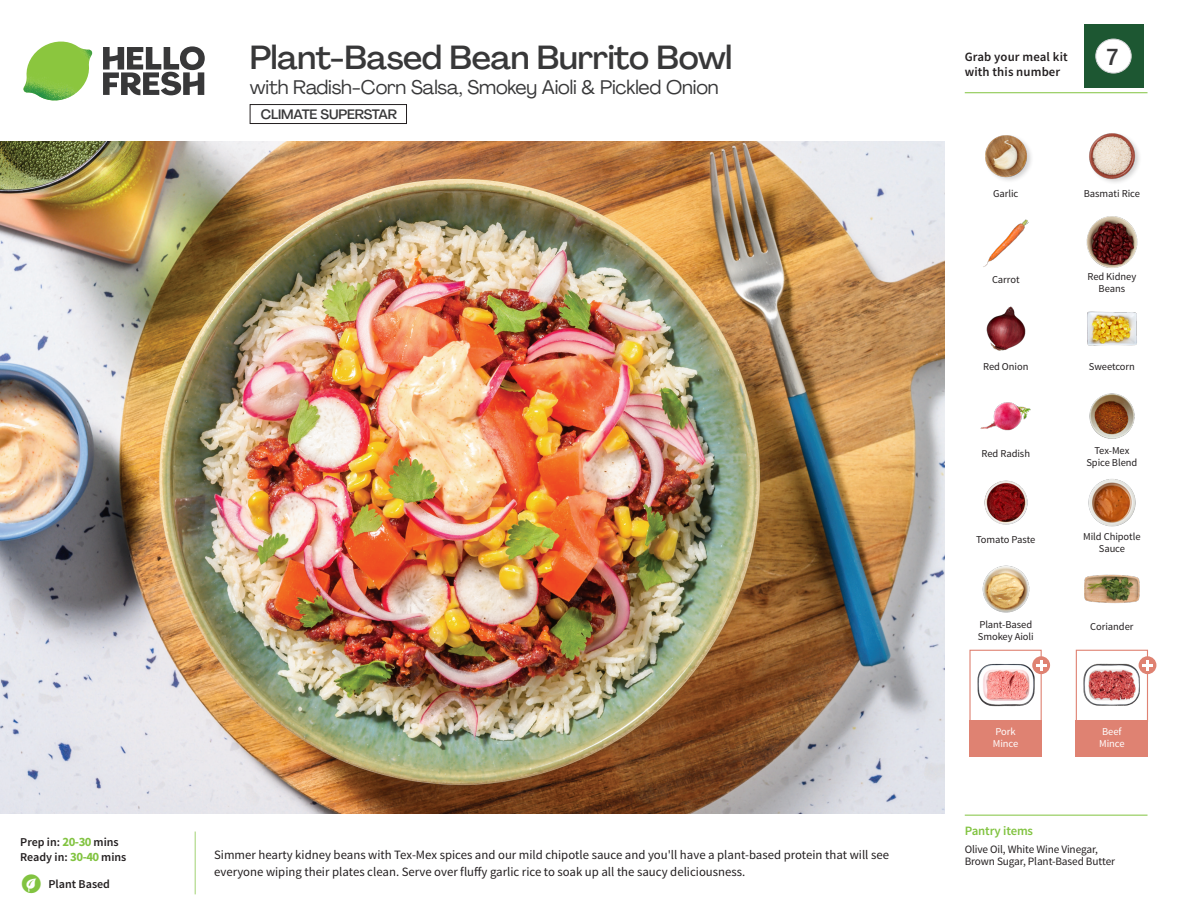
<style>
.page{position:relative;width:1188px;height:918px;background:#fff}
.page>*{position:absolute;margin:0;border:0;box-sizing:border-box;transform-origin:0 0}
._15_Titel_UK{font:500 33px "Agrandir";letter-spacing:-.015em;color:#383839}
._002_Label_Nr{font:500 22.8px "Agrandir";color:#383839;scale:.94 1}
._15_Titel_UK-2{font:19.5px "Agrandir";letter-spacing:-.01em;color:#383839}
.t1{font:500 13.5px "Agrandir";letter-spacing:-.01em;color:#383839}
.Step_6_Text_AU{font:12.75px/16.5px "Source Sans Pro";color:#231f20}
.t2{font:600 12.75px/15px "Source Sans Pro";letter-spacing:.01em;color:#231f20}
._04_Headers_Front{font:600 12.75px "Source Sans Pro";letter-spacing:-.01em;color:#81c340}
._04_Intro{font:600 12px "Source Sans Pro";color:#231f20}
._05_Pantry{font:11.25px/12px "Source Sans Pro";letter-spacing:-.01em;color:#231f20}
._18_FRONT_ingredients{font:10.5px/12px "Source Sans Pro";letter-spacing:-.005em;color:#231f20;text-align:center}
._18_FRONT_ingredients-2{font:10.5px/12px "Source Sans Pro";letter-spacing:-.005em;color:#fff}
.s1{font-weight:700;font-size:12.75px;color:#81c340}
</style>
<div class="page">
<svg style="left:103px;top:46px;width:102px;height:49px"></svg>
<img style="left:23px;top:42px;width:69px;height:59px">
<img style="left:0;top:142px;width:945px;height:672px">
<div style="left:1076px;top:650px;width:72px;height:72px;border:1px solid #df8272"></div>
<div style="left:1076px;top:720px;width:72px;height:36px;background:#df8272"></div>
<div style="left:969px;top:720px;width:73px;height:36px;background:#df8272"></div>
<img style="left:1084px;top:663px;width:55px;height:43px">
<div style="left:969px;top:650px;width:73px;height:72px;border:1px solid #df8272"></div>
<img style="left:977px;top:663px;width:57px;height:44px">
<div style="left:1032px;top:656px;width:18px;height:18px;background:#df8272;border-radius:50%"></div>
<svg style="left:1036px;top:660px;width:10px;height:11px"></svg>
<div style="left:1139px;top:656px;width:17px;height:18px;background:#df8272;border-radius:50%"></div>
<svg style="left:1142px;top:660px;width:11px;height:11px"></svg>
<img style="left:1087px;top:311px;width:50px;height:35px">
<img style="left:1089px;top:393px;width:46px;height:46px">
<img style="left:980px;top:402px;width:51px;height:29px">
<img style="left:1088px;top:479px;width:48px;height:48px">
<img style="left:1084px;top:574px;width:56px;height:30px">
<img style="left:982px;top:565px;width:48px;height:48px">
<img style="left:986px;top:306px;width:40px;height:45px">
<img style="left:983px;top:219px;width:46px;height:48px">
<img style="left:1086px;top:216px;width:52px;height:52px">
<img style="left:985px;top:135px;width:46px;height:46px">
<div style="left:1088px;top:132px;width:54px;height:54px;background:#231f20;opacity:.2"></div>
<img style="left:1088px;top:132px;width:49px;height:49px">
<img style="left:984px;top:480px;width:44px;height:45px">
<hr style="left:965px;top:815px;width:183px;height:1px;background:#81c340">
<hr style="left:965px;top:92px;width:183px;height:1px;background:#81c340">
<div style="left:1084px;top:24px;width:59px;height:64px;background:#1d5732"></div>
<div style="left:1096px;top:39px;width:35px;height:34px;background:#fff;border-radius:50%"></div>
<div style="left:1096px;top:39px;width:35px;height:34px;border:1px solid #d1d2d4;border-radius:50%"></div>
<div style="left:250px;top:104px;width:157px;height:20px;border:1px solid #231f20"></div>
<p class="_04_Intro" style="left:20px;top:835px;width:100px">Prep in: <span class="s1">20-30</span> mins</p>
<p class="_04_Intro" style="left:20px;top:850px;width:108px">Ready in: <span class="s1">30-40</span> mins</p>
<p class="_04_Intro" style="left:48px;top:876px;width:63px">Plant Based</p>
<p class="_15_Titel_UK" style="left:250px;top:37px;width:484px">Plant-Based Bean Burrito Bowl</p>
<p class="_15_Titel_UK-2" style="left:250px;top:75px;width:470px">with Radish-Corn Salsa, Smokey Aioli &amp; Pickled Onion</p>
<p class="t1" style="left:261px;top:106px;width:138px">CLIMATE SUPERSTAR</p>
<p class="Step_6_Text_AU" style="left:214px;top:847px;width:676px">Simmer hearty kidney beans with Tex-Mex spices and our mild chipotle sauce and you'll have a plant-based protein that will see everyone wiping their plates clean. Serve over fluffy garlic rice to soak up all the saucy deliciousness.</p>
<p class="t2" style="left:965px;top:50px;width:104px">Grab your meal kit with this number</p>
<p class="_002_Label_Nr" style="left:1107px;top:43px;width:13px">7</p>
<p class="_18_FRONT_ingredients" style="left:993px;top:188px;width:27px">Garlic</p>
<p class="_18_FRONT_ingredients" style="left:1084px;top:188px;width:58px">Basmati Rice</p>
<p class="_18_FRONT_ingredients" style="left:992px;top:274px;width:29px">Carrot</p>
<p class="_18_FRONT_ingredients" style="left:1087px;top:271px;width:51px">Red Kidney<br>Beans</p>
<p class="_18_FRONT_ingredients" style="left:983px;top:361px;width:47px">Red Onion</p>
<p class="_18_FRONT_ingredients" style="left:1089px;top:361px;width:48px">Sweetcorn</p>
<p class="_18_FRONT_ingredients" style="left:982px;top:448px;width:50px">Red Radish</p>
<p class="_18_FRONT_ingredients" style="left:976px;top:534px;width:61px">Tomato Paste</p>
<p class="_18_FRONT_ingredients" style="left:1086px;top:445px;width:52px">Tex-Mex<br>Spice Blend</p>
<p class="_18_FRONT_ingredients" style="left:1083px;top:531px;width:59px">Mild Chipotle<br>Sauce</p>
<p class="_18_FRONT_ingredients" style="left:979px;top:618px;width:54px">Plant-Based</p>
<p class="_18_FRONT_ingredients" style="left:1090px;top:621px;width:45px">Coriander</p>
<p class="_18_FRONT_ingredients" style="left:978px;top:630px;width:57px">Smokey Aioli</p>
<p class="_18_FRONT_ingredients-2" style="left:993px;top:726px;width:27px">Pork<br>Mince</p>
<p class="_18_FRONT_ingredients-2" style="left:1099px;top:726px;width:27px">Beef<br>Mince</p>
<p class="_04_Headers_Front" style="left:965px;top:822px;width:70px">Pantry items</p>
<p class="_05_Pantry" style="left:965px;top:844px;width:152px">Olive Oil, White Wine Vinegar,<br>Brown Sugar, Plant-Based Butter</p>
</div>
